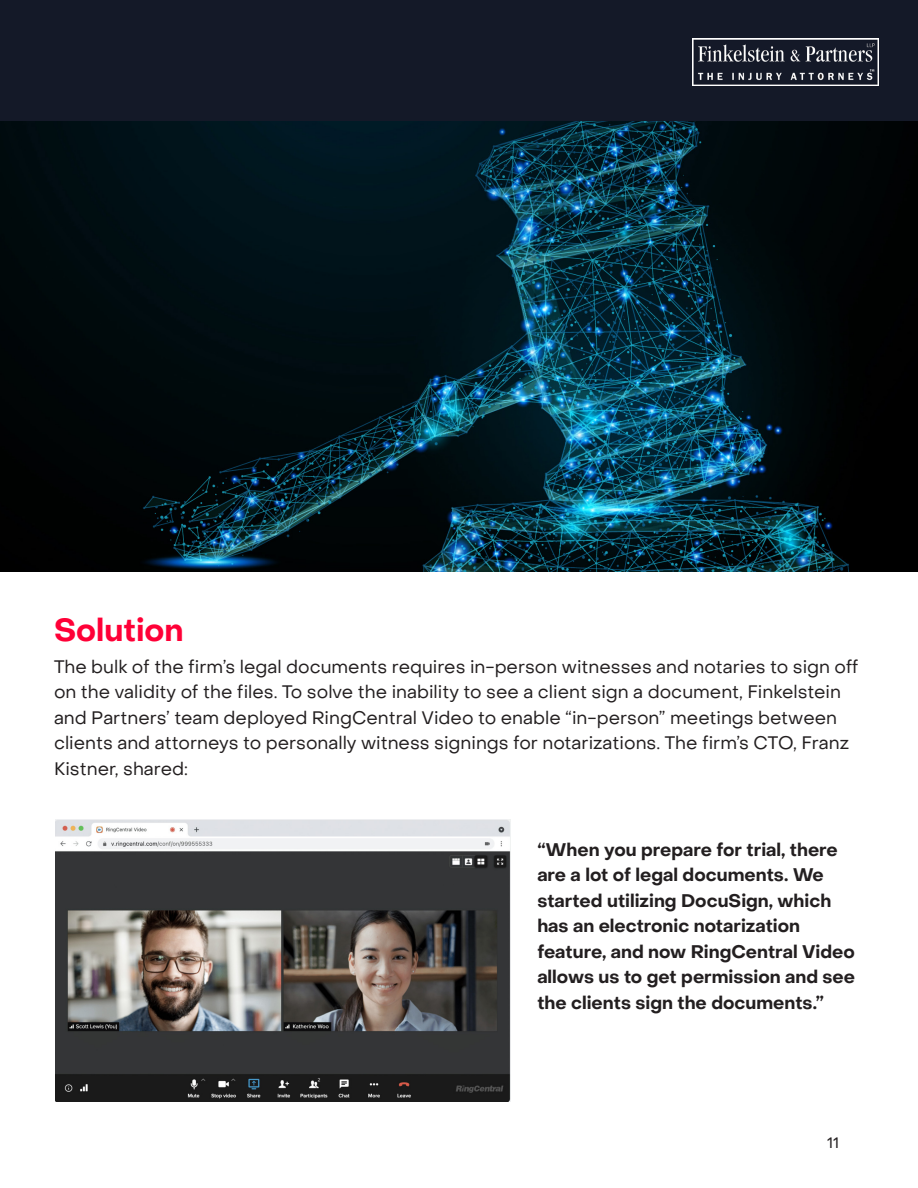
<style>
.page{position:relative;width:918px;height:1188px;background:#fff}
.page>*{position:absolute;margin:0;border:0;box-sizing:border-box;transform-origin:0 0}
.t1{font:700 31.5px "PP Object Sans";color:#ff0037}
.t2{font:18px/25.5px "PP Object Sans";color:#231f20}
.t3{font:700 18px/25.5px "PP Object Sans";color:#231f20}
.t4{font:15px "PP Object Sans";color:#231f20}
</style>
<div class="page">
<div style="left:0;top:0;width:918px;height:124px;background:#141928"></div>
<img style="left:693px;top:39px;width:186px;height:46px">
<img style="left:0;top:122px;width:918px;height:450px">
<img style="left:55px;top:819px;width:455px;height:282px">
<h1 class="t1" style="left:54px;top:610px;width:131px">Solution</h1>
<p class="t2" style="left:54px;top:654px;width:806px">The bulk of the firm’s legal documents requires in-person witnesses and notaries to sign off on the validity of the files. To solve the inability to see a client sign a document, Finkelstein and Partners’ team deployed RingCentral Video to enable “in-person” meetings between clients and attorneys to personally witness signings for notarizations. The firm’s CTO, Franz Kistner, shared:</p>
<p class="t3" style="left:537px;top:837px;width:319px">“When you prepare for trial, there are a lot of legal documents. We started utilizing DocuSign, which has an electronic notarization feature, and now RingCentral Video allows us to get permission and see the clients sign the documents.”</p>
<p class="t4" style="left:827px;top:1134px;width:13px">11</p>
</div>
